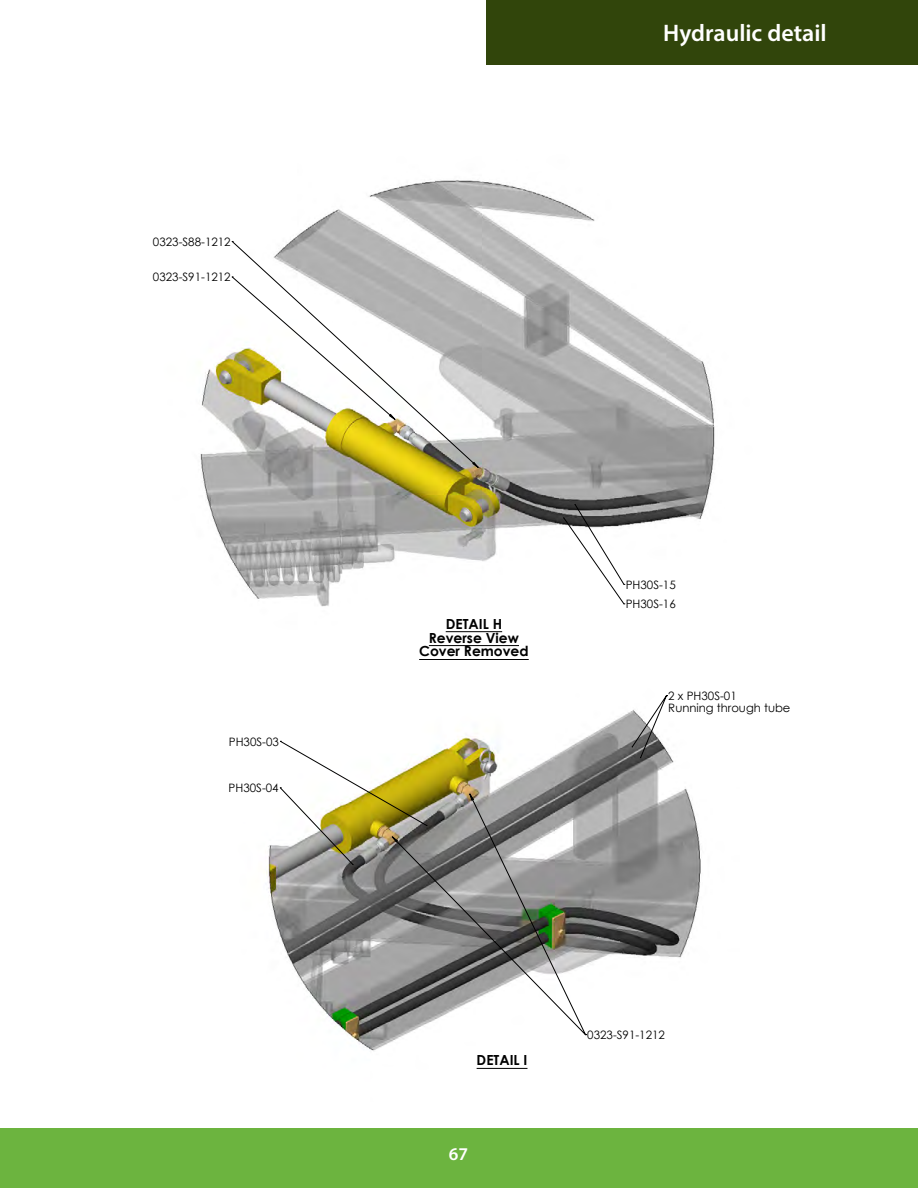
<style>
.page{position:relative;width:918px;height:1188px;background:#fff}
.page>*{position:absolute;margin:0;border:0;box-sizing:border-box;transform-origin:0 0}
.t1{font:600 24px "Myriad Pro";color:#fff}
.t2{font:600 18px "Myriad Pro";color:#fff}
.t3{font:700 13.95px/14px "Century Gothic";color:#000;text-align:center}
.t4{font:11.55px/11.6px "Century Gothic";color:#000}
</style>
<div class="page">
<div style="left:0;top:1129px;width:918px;height:59px;background:#6cb43f"></div>
<div style="left:487px;top:0;width:431px;height:65px;background:#31450b"></div>
<img style="left:350px;top:695px;width:351px;height:374px">
<img style="left:200px;top:180px;width:515px;height:379px">
<hr style="left:477px;top:1068px;width:50px;height:1px;background:#000">
<svg style="left:231px;top:241px;width:436px;height:794px"></svg>
<svg style="left:352px;top:414px;width:289px;height:451px"></svg>
<p class="t4" style="left:153px;top:236px;width:79px">0323-S88-1212</p>
<p class="t4" style="left:153px;top:271px;width:79px">0323-S91-1212</p>
<p class="t4" style="left:229px;top:735px;width:52px">PH30S-03</p>
<p class="t4" style="left:229px;top:782px;width:52px">PH30S-04</p>
<p class="t1" style="left:663px;top:18px;width:165px">Hydraulic detail</p>
<p class="t3" style="left:419px;top:616px;width:111px">DETAIL H<br>Reverse View<br>Cover Removed</p>
<p class="t4" style="left:626px;top:579px;width:52px">PH30S-15</p>
<p class="t4" style="left:626px;top:598px;width:52px">PH30S-16</p>
<p class="t4" style="left:668px;top:690px;width:124px">2 x PH30S-01<br>Running through tube</p>
<p class="t3" style="left:477px;top:1053px;width:52px">DETAIL I</p>
<h2 class="t2" style="left:449px;top:1142px;width:21px">67</h2>
<p class="t4" style="left:587px;top:1029px;width:79px">0323-S91-1212</p>
</div>
